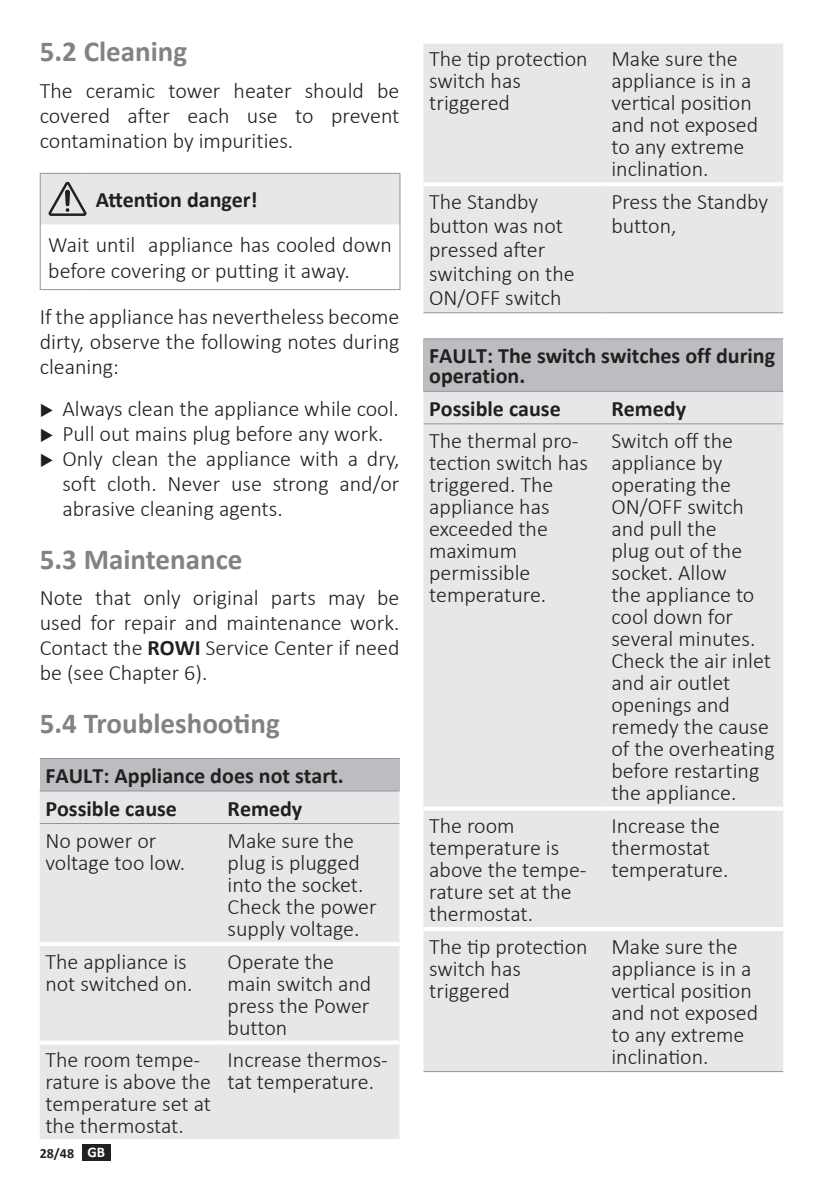
<style>
.page{position:relative;width:840px;height:1191px;background:#fff}
.page>*{position:absolute;margin:0;border:0;box-sizing:border-box;transform-origin:0 0}
.t1{font:700 29px "Calibri";color:#808285}
.t2{font:300 22px/22px "Calibri";color:#231f20}
.t3{font:700 22px/32.4px "Calibri";color:#231f20}
.t4{font:700 14px "Calibri";color:#231f20}
.s1{font-weight:700}
.s2{font-size:14.8px;color:#fff}
</style>
<div class="page">
<div style="left:82px;top:1144px;width:29px;height:16px;background:#231f20"></div>
<hr style="left:399px;top:224px;width:1px;height:65px;background:#939598">
<hr style="left:40px;top:224px;width:1px;height:65px;background:#939598">
<hr style="left:40px;top:289px;width:48px;height:1px;background:#939598">
<hr style="left:88px;top:289px;width:312px;height:1px;background:#939598">
<div style="left:40px;top:173px;width:360px;height:51px;background:#e6e7e9"></div>
<div style="left:40px;top:758px;width:359px;height:33px;background:#bcbdc0"></div>
<div style="left:40px;top:791px;width:359px;height:348px;background:#e6e7e9"></div>
<hr style="left:40px;top:942px;width:179px;height:4px;background:#fff">
<hr style="left:219px;top:942px;width:180px;height:4px;background:#fff">
<svg style="left:40px;top:1040px;width:179px;height:4px"></svg>
<svg style="left:219px;top:1040px;width:180px;height:4px"></svg>
<hr style="left:40px;top:758px;width:179px;height:1px;background:#939598">
<hr style="left:219px;top:758px;width:180px;height:1px;background:#939598">
<hr style="left:40px;top:790px;width:179px;height:1px;background:#939598">
<hr style="left:219px;top:790px;width:180px;height:1px;background:#939598">
<hr style="left:40px;top:823px;width:179px;height:1px;background:#939598">
<hr style="left:219px;top:823px;width:180px;height:1px;background:#939598">
<div style="left:423px;top:44px;width:359px;height:268px;background:#e6e7e9"></div>
<hr style="left:423px;top:312px;width:180px;height:1px;background:#939598">
<hr style="left:603px;top:312px;width:179px;height:1px;background:#939598">
<hr style="left:423px;top:182px;width:180px;height:4px;background:#fff">
<hr style="left:603px;top:182px;width:179px;height:4px;background:#fff">
<div style="left:423px;top:339px;width:359px;height:52px;background:#bcbdc0"></div>
<div style="left:423px;top:392px;width:359px;height:679px;background:#e6e7e9"></div>
<svg style="left:423px;top:806px;width:180px;height:4px"></svg>
<svg style="left:603px;top:806px;width:179px;height:4px"></svg>
<hr style="left:423px;top:927px;width:180px;height:4px;background:#fff">
<hr style="left:603px;top:927px;width:179px;height:4px;background:#fff">
<hr style="left:423px;top:338px;width:180px;height:1px;background:#939598">
<hr style="left:603px;top:338px;width:179px;height:1px;background:#939598">
<hr style="left:423px;top:391px;width:180px;height:1px;background:#939598">
<hr style="left:603px;top:391px;width:179px;height:1px;background:#939598">
<hr style="left:423px;top:423px;width:180px;height:1px;background:#939598">
<hr style="left:603px;top:423px;width:179px;height:1px;background:#939598">
<hr style="left:423px;top:1071px;width:180px;height:1px;background:#939598">
<hr style="left:603px;top:1071px;width:179px;height:1px;background:#939598">
<h1 class="t1" style="left:40px;top:31px;width:149px">5.2 Cleaning</h1>
<p class="t2" style="left:40px;top:78px;width:361px;line-height:25px;text-align:justify">The ceramic tower heater should be covered after each use to prevent contamination by impurities.</p>
<p class="t3" style="left:96px;top:183px;width:163px">Attention danger!</p>
<p class="t2" style="left:48px;top:232px;width:345px;line-height:26px">Wait until appliance has cooled down before covering or putting it away.</p>
<p class="t2" style="left:40px;top:304px;width:361px;line-height:25px;text-align:justify">If the appliance has nevertheless become dirty, observe the following notes during cleaning:</p>
<p class="t2" style="left:62px;top:396px;width:338px;line-height:25px">Always clean the appliance while cool.<br>Pull out mains plug before any work.<br>Only clean the appliance with a dry, soft cloth. Never use strong and/or abrasive cleaning agents.</p>
<h1 class="t1" style="left:40px;top:539px;width:204px">5.3 Maintenance</h1>
<p class="t2" style="left:40px;top:585px;width:361px;line-height:25px;text-align:justify">Note that only original parts may be used for repair and maintenance work.<br>Contact the <span class="s1">ROWI</span> Service Center if need be (see Chapter 6).</p>
<h1 class="t1" style="left:40px;top:703px;width:241px">5.4 Troubleshooting</h1>
<p class="t3" style="left:45px;top:759px;width:300px">FAULT: Appliance does not start.<br>Possible cause</p>
<p class="t3" style="left:227px;top:791px;width:76px">Remedy</p>
<p class="t2" style="left:45px;top:829px;width:141px">No power or voltage too low.</p>
<p class="t2" style="left:227px;top:829px;width:151px">Make sure the plug is plugged into the socket.<br>Check the power supply voltage.</p>
<p class="t2" style="left:45px;top:950px;width:149px">The appliance is not switched on.</p>
<p class="t2" style="left:227px;top:950px;width:145px">Operate the main switch and press the Power button</p>
<p class="t2" style="left:45px;top:1048px;width:167px">The room tempe&shy;rature is above the temperature set at the thermostat.</p>
<p class="t2" style="left:227px;top:1048px;width:162px">Increase thermos&shy;tat temperature.</p>
<p class="t4" style="left:40px;top:1143px;width:67px">28/48 <span class="s2">GB</span></p>
<p class="t2" style="left:429px;top:48px;width:160px">The tip protection switch has triggered</p>
<p class="t2" style="left:611px;top:48px;width:148px">Make sure the appliance is in a vertical position and not exposed to any extreme inclination.</p>
<p class="t2" style="left:429px;top:189px;width:147px;line-height:24px">The Standby button was not pressed after switching on the<br>ON/OFF switch</p>
<p class="t2" style="left:611px;top:189px;width:158px;line-height:24px">Press the Standby button,</p>
<p class="t3" style="left:429px;top:346px;width:347px;line-height:20px">FAULT: The switch switches off during operation.</p>
<p class="t3" style="left:429px;top:392px;width:133px">Possible cause</p>
<p class="t3" style="left:611px;top:392px;width:76px">Remedy</p>
<p class="t2" style="left:429px;top:430px;width:160px">The thermal pro&shy;tection switch has triggered. The appliance has exceeded the maximum permissible temperature.</p>
<p class="t2" style="left:611px;top:430px;width:165px">Switch off the appliance by operating the<br>ON/OFF switch and pull the<br>plug out of the socket. Allow<br>the appliance to cool down for several minutes.<br>Check the air inlet and air outlet openings and remedy the cause of the overheating before restarting the appliance.</p>
<p class="t2" style="left:429px;top:814px;width:159px">The room temperature is above the tempe&shy;rature set at the thermostat.</p>
<p class="t2" style="left:611px;top:814px;width:119px">Increase the thermostat temperature.</p>
<p class="t2" style="left:429px;top:935px;width:160px">The tip protection switch has triggered</p>
<p class="t2" style="left:611px;top:935px;width:148px">Make sure the appliance is in a vertical position and not exposed to any extreme inclination.</p>
</div>
